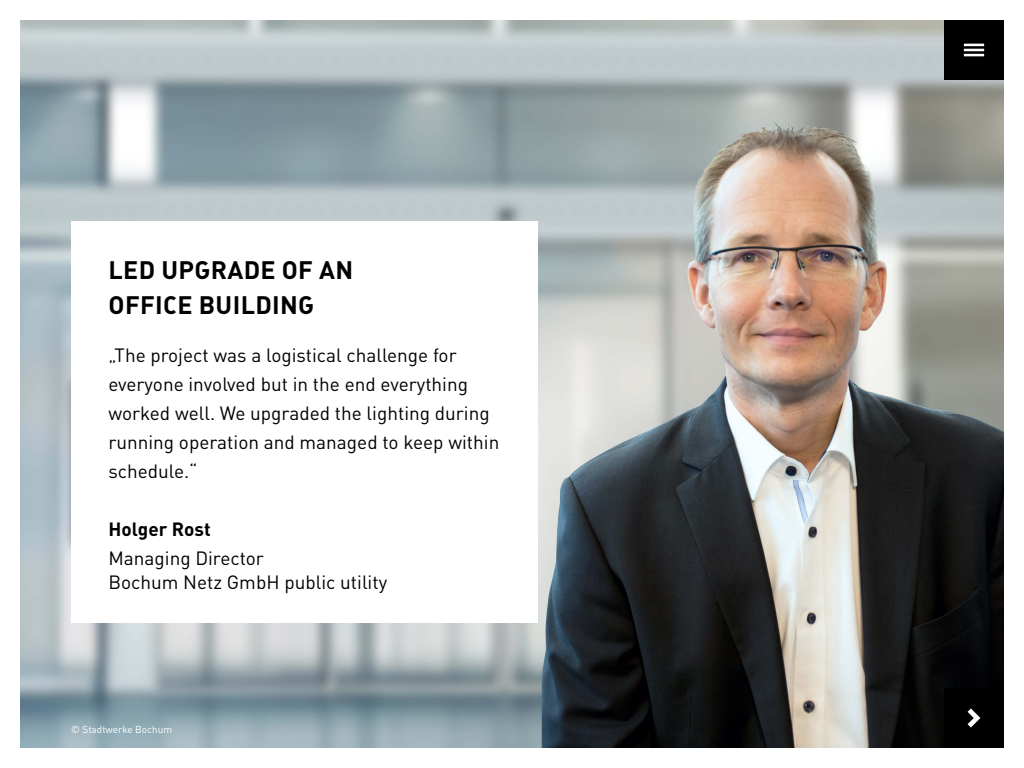
<style>
.page{position:relative;width:1024px;height:768px;background:#fff}
.page>*{position:absolute;margin:0;border:0;box-sizing:border-box;transform-origin:0 0}
.t1{font:700 25px/35px "DIN";letter-spacing:.015em;color:#000}
.t2{font:19px/29px "DIN";color:#000}
.t3{font:700 19px "DIN";color:#000}
.t4{font:10px "DIN";color:#fff}
</style>
<div class="page">
<img style="left:20px;top:20px;width:984px;height:728px">
<div style="left:944px;top:20px;width:60px;height:60px;background:#000"></div>
<svg style="left:964px;top:44px;width:20px;height:12px"></svg>
<div style="left:71px;top:222px;width:467px;height:401px;background:#fff"></div>
<div style="left:944px;top:688px;width:60px;height:60px;background:#000"></div>
<svg style="left:968px;top:708px;width:12px;height:20px"></svg>
<h1 class="t1" style="left:109px;top:251px;width:246px">LED UPGRADE OF AN<br>OFFICE BUILDING</h1>
<p class="t2" style="left:108px;top:340px;width:393px">„The project was a logistical challenge for everyone involved but in the end everything worked well. We upgraded the lighting during running operation and managed to keep within schedule.“</p>
<p class="t3" style="left:108px;top:516px;width:104px">Holger Rost</p>
<p class="t2" style="left:108px;top:545px;width:280px;line-height:24px">Managing Director<br>Bochum Netz GmbH public utility</p>
<p class="t4" style="left:71px;top:723px;width:102px">© Stadtwerke Bochum</p>
</div>
